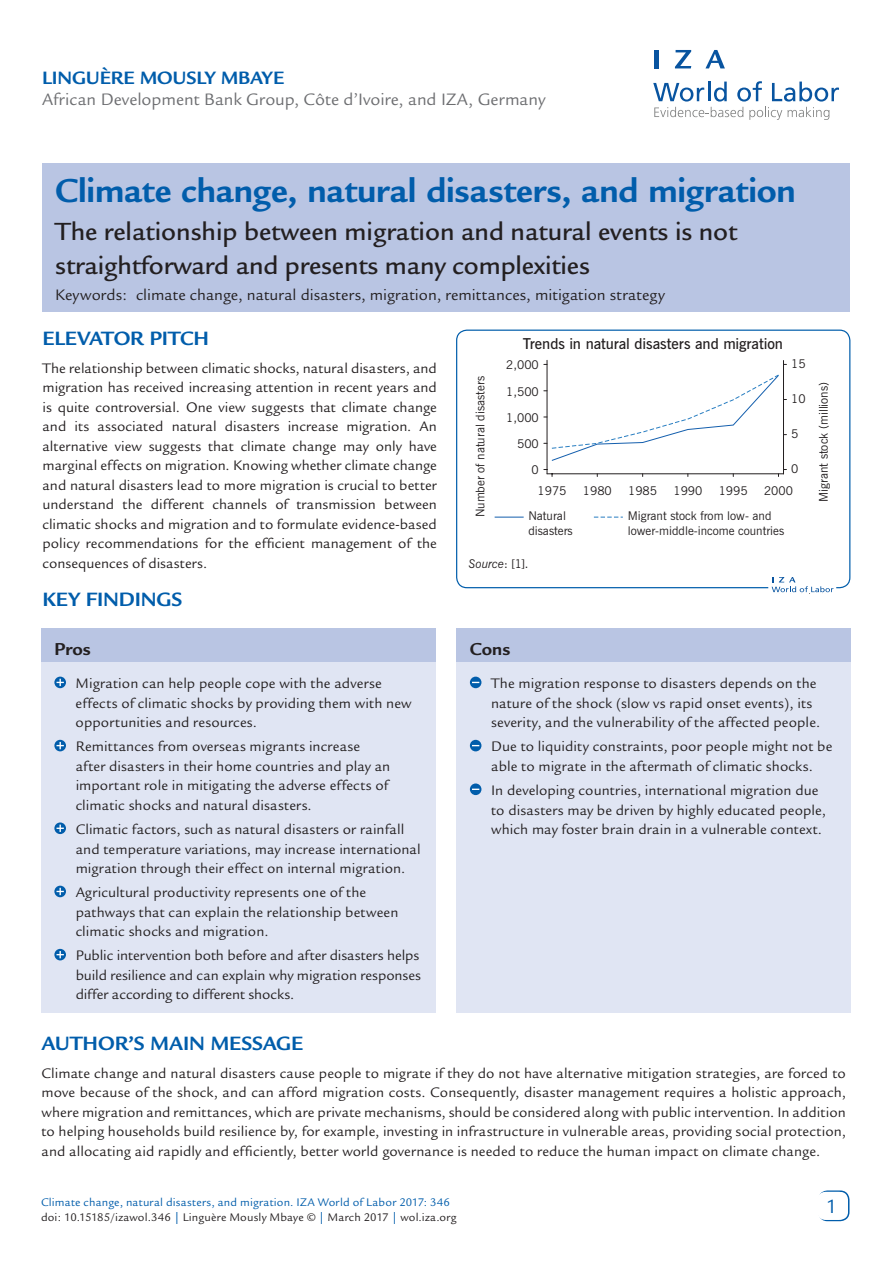
<style>
.page{position:relative;width:893px;height:1263px;background:#fff}
.page>*{position:absolute;margin:0;border:0;box-sizing:border-box;transform-origin:0 0}
.t1{font:700 36px "Legacy Sans";letter-spacing:-.005em;color:#015dab}
.t2{font:500 27px/34px "Legacy Sans ITC Pro";color:#231f20}
.t3{font:700 21px "Legacy Sans";letter-spacing:-.01em;color:#015dab}
.t4{font:21px "Legacy Sans";color:#015dab}
.t5{font:700 19.5px "Legacy Sans";letter-spacing:-.01em;color:#015dab}
.t6{font:700 18.75px "Legacy Sans";letter-spacing:-.005em;color:#231f20}
.t7{font:18px "Legacy Sans";color:#6c6d70}
.t8{font:16.5px "Legacy Sans";letter-spacing:.005em;color:#231f20}
.t9{font:15px/19.5px "Legacy Sans";letter-spacing:.005em;color:#231f20}
.t10{font:600 15px "News Gothic BT";letter-spacing:-.005em;color:#231f20}
.t11{font:12px/14.4px "News Gothic BT";color:#231f20}
.t12{font:12px/15px "Legacy Sans";letter-spacing:.015em;color:#015dab}
.t13{font:italic 12px "News Gothic BT";letter-spacing:.005em;color:#231f20}
.s1{font-style:normal}
.s2{color:#231f20}
</style>
<div class="page">
<div style="left:43px;top:163px;width:807px;height:149px;background:#b9c5e3"></div>
<div style="left:818px;top:1190px;width:31px;height:31px;border:2px solid #015dab;border-radius:9px"></div>
<div style="left:817px;top:1192px;width:30px;height:28px;background:#fff;border-radius:9px"></div>
<div style="left:42px;top:629px;width:394px;height:383px;background:#e0e5f3"></div>
<div style="left:42px;top:628px;width:394px;height:34px;background:#b9c5e3"></div>
<svg style="left:54px;top:677px;width:12px;height:11px"></svg>
<svg style="left:57px;top:679px;width:7px;height:7px"></svg>
<svg style="left:54px;top:740px;width:12px;height:11px"></svg>
<svg style="left:57px;top:742px;width:7px;height:7px"></svg>
<svg style="left:54px;top:822px;width:12px;height:12px"></svg>
<svg style="left:57px;top:825px;width:7px;height:7px"></svg>
<svg style="left:54px;top:886px;width:12px;height:11px"></svg>
<svg style="left:57px;top:888px;width:7px;height:7px"></svg>
<svg style="left:54px;top:949px;width:12px;height:11px"></svg>
<svg style="left:57px;top:951px;width:7px;height:7px"></svg>
<div style="left:456px;top:629px;width:395px;height:383px;background:#e0e5f3"></div>
<div style="left:456px;top:628px;width:395px;height:34px;background:#b9c5e3"></div>
<svg style="left:470px;top:677px;width:11px;height:11px"></svg>
<svg style="left:470px;top:740px;width:11px;height:11px"></svg>
<svg style="left:470px;top:783px;width:11px;height:12px"></svg>
<svg style="left:653px;top:81px;width:186px;height:39px"></svg>
<hr style="left:654px;top:50px;width:4px;height:18px;background:#0854a0">
<svg style="left:675px;top:50px;width:16px;height:18px"></svg>
<svg style="left:705px;top:50px;width:20px;height:18px"></svg>
<div style="left:456px;top:330px;width:394px;height:258px;border:1px solid #015dab;border-radius:10px"></div>
<div style="left:768px;top:575px;width:68px;height:19px;background:#fff"></div>
<svg style="left:772px;top:577px;width:61px;height:15px"></svg>
<hr style="left:783px;top:360px;width:1px;height:114px;background:#231f20">
<hr style="left:547px;top:360px;width:1px;height:114px;background:#231f20">
<svg style="left:544px;top:374px;width:242px;height:87px"></svg>
<hr style="left:547px;top:473px;width:236px;height:1px;background:#231f20">
<svg style="left:544px;top:469px;width:9px;height:7px"></svg>
<svg style="left:778px;top:469px;width:8px;height:7px"></svg>
<svg style="left:495px;top:517px;width:29px;height:1px"></svg>
<svg style="left:594px;top:517px;width:29px;height:1px"></svg>
<h3 class="t5" style="left:42px;top:66px;width:243px">LINGUÈRE MOUSLY MBAYE</h3>
<p class="t7" style="left:42px;top:90px;width:505px">African Development Bank Group, Côte d’Ivoire, and IZA, Germany</p>
<h1 class="t1" style="left:55px;top:170px;width:742px">Climate change, natural disasters, and migration</h1>
<h2 class="t2" style="left:55px;top:214px;width:684px">The relationship between migration and natural events is not straightforward and presents many complexities</h2>
<p class="t8" style="left:55px;top:286px;width:611px">Keywords: climate change, natural disasters, migration, remittances, mitigation strategy</p>
<h3 class="t3" style="left:43px;top:326px;width:168px">ELEVATOR PITCH</h3>
<p class="t9" style="left:43px;top:359px;width:396px;text-align:justify">The relationship between climatic shocks, natural disasters, and migration has received increasing attention in recent years and is quite controversial. One view suggests that climate change and its associated natural disasters increase migration. An alternative view suggests that climate change may only have marginal effects on migration. Knowing whether climate change and natural disasters lead to more migration is crucial to better understand the different channels of transmission between climatic shocks and migration and to formulate evidence-based policy recommendations for the efficient management of the consequences of disasters.</p>
<h3 class="t3" style="left:43px;top:587px;width:141px">KEY FINDINGS</h3>
<p class="t11" style="left:473px;top:517px;width:143px;rotate:-90deg">Number of natural disasters</p>
<p class="t10" style="left:523px;top:334px;width:262px">Trends in natural disasters and migration</p>
<p class="t11" style="left:506px;top:358px;width:34px">2,000</p>
<p class="t11" style="left:506px;top:384px;width:34px">1,500</p>
<p class="t11" style="left:506px;top:410px;width:34px">1,000</p>
<p class="t11" style="left:517px;top:437px;width:23px">500</p>
<p class="t11" style="left:532px;top:463px;width:9px">0</p>
<p class="t11" style="left:791px;top:356px;width:16px">15</p>
<p class="t11" style="left:791px;top:391px;width:16px">10</p>
<p class="t11" style="left:791px;top:426px;width:9px">5</p>
<p class="t11" style="left:791px;top:461px;width:9px">0</p>
<p class="t11" style="left:538px;top:483px;width:30px">1975</p>
<p class="t11" style="left:583px;top:483px;width:30px">1980</p>
<p class="t11" style="left:628px;top:483px;width:30px">1985</p>
<p class="t11" style="left:673px;top:483px;width:30px">1990</p>
<p class="t11" style="left:719px;top:483px;width:30px">1995</p>
<p class="t11" style="left:764px;top:483px;width:30px">2000</p>
<p class="t11" style="left:528px;top:509px;width:46px">Natural disasters</p>
<p class="t11" style="left:628px;top:509px;width:158px">Migrant stock from low- and lower-middle-income countries</p>
<p class="t13" style="left:469px;top:556px;width:61px">Source<span class="s1">: [1].</span></p>
<p class="t11" style="left:816px;top:502px;width:122px;rotate:-90deg">Migrant stock (millions)</p>
<p class="t6" style="left:54px;top:639px;width:38px">Pros</p>
<p class="t9" style="left:76px;top:674px;width:337px">Migration can help people cope with the adverse effects of climatic shocks by providing them with new opportunities and resources.</p>
<p class="t9" style="left:76px;top:737px;width:316px">Remittances from overseas migrants increase after disasters in their home countries and play an important role in mitigating the adverse effects of climatic shocks and natural disasters.</p>
<p class="t9" style="left:76px;top:820px;width:347px">Climatic factors, such as natural disasters or rainfall and temperature variations, may increase international migration through their effect on internal migration.</p>
<p class="t9" style="left:76px;top:883px;width:324px">Agricultural productivity represents one of the pathways that can explain the relationship between climatic shocks and migration.</p>
<p class="t9" style="left:76px;top:946px;width:347px;text-align:justify">Public intervention both before and after disasters helps build resilience and can explain why migration responses differ according to different shocks.</p>
<p class="t6" style="left:470px;top:639px;width:42px">Cons</p>
<p class="t9" style="left:491px;top:674px;width:331px">The migration response to disasters depends on the nature of the shock (slow vs rapid onset events), its severity, and the vulnerability of the affected people.</p>
<p class="t9" style="left:491px;top:737px;width:343px">Due to liquidity constraints, poor people might not be able to migrate in the aftermath of climatic shocks.</p>
<p class="t9" style="left:491px;top:781px;width:336px">In developing countries, international migration due to disasters may be driven by highly educated people, which may foster brain drain in a vulnerable context.</p>
<h3 class="t3" style="left:41px;top:1031px;width:263px">AUTHOR’S MAIN MESSAGE</h3>
<p class="t9" style="left:41px;top:1063px;width:806px;text-align:justify">Climate change and natural disasters cause people to migrate if they do not have alternative mitigation strategies, are forced to move because of the shock, and can afford migration costs. Consequently, disaster management requires a holistic approach, where migration and remittances, which are private mechanisms, should be considered along with public intervention. In addition to helping households build resilience by, for example, investing in infrastructure in vulnerable areas, providing social protection, and allocating aid rapidly and efficiently, better world governance is needed to reduce the human impact on climate change.</p>
<p class="t12" style="left:41px;top:1195px;width:417px">Climate change, natural disasters, and migration. IZA World of Labor 2017: 346 <span class="s2">doi: 10.15185/izawol.346</span> | <span class="s2">Linguère Mously Mbaye ©</span> | <span class="s2">March 2017</span> | <span class="s2">wol.iza.org</span></p>
<h3 class="t4" style="left:828px;top:1194px;width:13px">1</h3>
</div>
